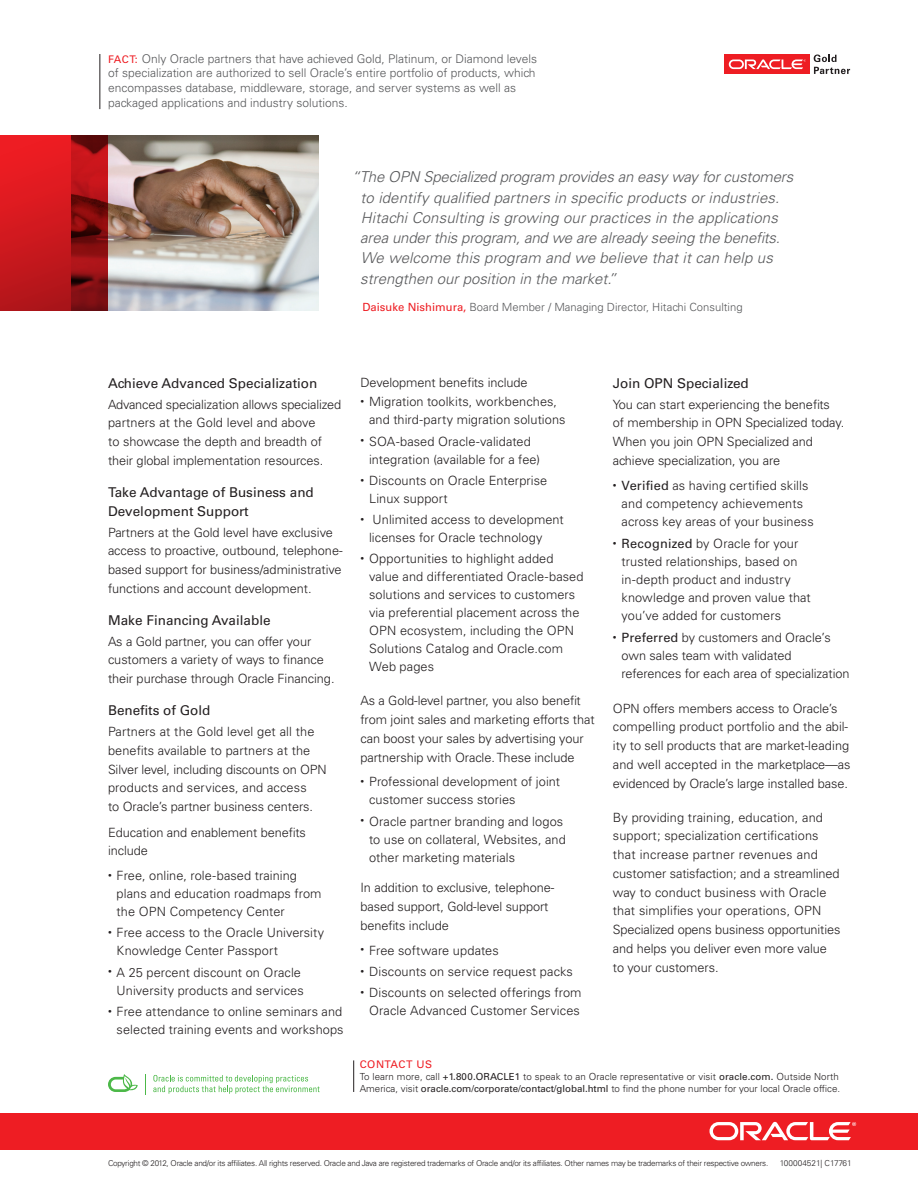
<style>
.page{position:relative;width:918px;height:1188px;background:#fff}
.page>*{position:absolute;margin:0;border:0;box-sizing:border-box;transform-origin:0 0}
.t1{font:italic 300 15px/20.2px "Univers LT Std";letter-spacing:.01em;color:#57585a}
.Main_-_Subhead{font:13.5px/18.8px "Univers LT Std";color:#231f20}
.Main_-_Body_Copy___N{font:300 12.75px/18px "Univers LT Std";letter-spacing:.005em;color:#231f20}
.Main_-_Body_Copy__Wi{font:300 12.75px/18.8px "Univers LT Std";letter-spacing:-.005em;color:#231f20}
.Main_-_Subhead_2__Gr{font:300 12.75px "Univers LT Std";letter-spacing:-.005em;color:#231f20}
.Factiod_-_Body__Gray{font:300 12px/14.7px "Univers LT Std";color:#57585a}
.Quote_-__Author{font:300 11.25px "Univers LT Std";color:#57585a}
.Back_-_CTA__Contact{font:10.5px "Univers LT Std";letter-spacing:.05em;color:#ee1d23}
.Back_-_CTA__Body{font:300 9.75px/12px "Univers LT Std";letter-spacing:.01em;color:#231f20}
.Back_-_Part{font:300 8.25px "Univers LT Std";letter-spacing:-.005em;color:#231f20}
.Back_-_Copyright{font:300 8.1px "Univers LT Std";letter-spacing:-.03em;color:#231f20}
.s1{font-weight:400;font-size:10.5px;color:#ee1d23}
.s2{font-weight:400;color:#ee1d23}
.s3{font-weight:400}
</style>
<div class="page">
<hr style="left:353px;top:1060px;width:1px;height:32px;background:#231f20">
<svg style="left:108px;top:1074px;width:30px;height:18px"></svg>
<svg style="left:153px;top:1075px;width:167px;height:19px"></svg>
<svg style="left:145px;top:1074px;width:1px;height:21px"></svg>
<div style="left:0;top:1113px;width:918px;height:36px;background:#ee1d23"></div>
<svg style="left:710px;top:1122px;width:146px;height:18px"></svg>
<img style="left:108px;top:135px;width:211px;height:175px">
<svg style="left:0;top:135px;width:108px;height:175px;background:#bb151a"></svg>
<hr style="left:100px;top:54px;width:1px;height:55px;background:#231f20">
<div style="left:724px;top:55px;width:85px;height:19px;background:#ee1d23"></div>
<svg style="left:729px;top:59px;width:77px;height:10px"></svg>
<svg style="left:814px;top:55px;width:36px;height:19px"></svg>
<p class="Factiod_-_Body__Gray" style="left:108px;top:51px;width:431px"><span class="s1">FACT:</span> Only Oracle partners that have achieved Gold, Platinum, or Diamond levels of specialization are authorized to sell Oracle’s entire portfolio of products, which encompasses database, middleware, storage, and server systems as well as packaged applications and industry solutions.</p>
<p class="t1" style="left:360px;top:167px;width:435px;text-indent:-8px">“The OPN Specialized program provides an easy way for customers to identify qualified partners in specific products or industries.<br>Hitachi Consulting is growing our practices in the applications area under this program, and we are already seeing the benefits.<br>We welcome this program and we believe that it can help us strengthen our position in the market.”</p>
<p class="Quote_-__Author" style="left:362px;top:300px;width:382px"><span class="s2">Daisuke Nishimura,</span> Board Member / Managing Director, Hitachi Consulting</p>
<p class="Main_-_Subhead" style="left:108px;top:374px;width:211px">Achieve Advanced Specialization</p>
<p class="Main_-_Body_Copy__Wi" style="left:108px;top:395px;width:235px">Advanced specialization allows specialized partners at the Gold level and above<br>to showcase the depth and breadth of their global implementation resources.</p>
<p class="Main_-_Subhead" style="left:108px;top:483px;width:207px">Take Advantage of Business and<br>Development Support</p>
<p class="Main_-_Body_Copy__Wi" style="left:108px;top:523px;width:236px">Partners at the Gold level have exclusive access to proactive, outbound, telephone&shy;based support for business/administrative functions and account development.</p>
<p class="Main_-_Subhead" style="left:108px;top:611px;width:164px">Make Financing Available</p>
<p class="Main_-_Body_Copy__Wi" style="left:108px;top:632px;width:228px">As a Gold partner, you can offer your customers a variety of ways to finance their purchase through Oracle Financing.</p>
<p class="Main_-_Subhead" style="left:108px;top:701px;width:104px">Benefits of Gold</p>
<p class="Main_-_Body_Copy__Wi" style="left:108px;top:722px;width:220px">Partners at the Gold level get all the benefits available to partners at the Silver level, including discounts on OPN products and services, and access<br>to Oracle’s partner business centers.</p>
<p class="Main_-_Body_Copy__Wi" style="left:108px;top:823px;width:199px">Education and enablement benefits include</p>
<p class="Main_-_Body_Copy___N" style="left:117px;top:867px;width:206px;text-indent:-9px"><sup>•</sup> Free, online, role-based training plans and education roadmaps from the OPN Competency Center</p>
<p class="Main_-_Body_Copy___N" style="left:117px;top:924px;width:209px;text-indent:-9px"><sup>•</sup> Free access to the Oracle University<br>Knowledge Center Passport</p>
<p class="Main_-_Body_Copy___N" style="left:108px;top:963px;width:197px;text-align:right"><sup>•</sup> A 25 percent discount on Oracle<br>University products and services</p>
<p class="Main_-_Body_Copy___N" style="left:108px;top:1002px;width:237px;text-align:right"><sup>•</sup> Free attendance to online seminars and selected training events and workshops</p>
<p class="Main_-_Subhead_2__Gr" style="left:360px;top:375px;width:169px">Development benefits include</p>
<p class="Main_-_Body_Copy___N" style="left:369px;top:393px;width:198px;text-indent:-9px"><sup>•</sup> Migration toolkits, workbenches, and third-party migration solutions</p>
<p class="Main_-_Body_Copy___N" style="left:369px;top:432px;width:173px;text-indent:-9px"><sup>•</sup> SOA-based Oracle-validated integration (available for a fee)</p>
<p class="Main_-_Body_Copy___N" style="left:369px;top:471px;width:180px;text-indent:-9px"><sup>•</sup> Discounts on Oracle Enterprise<br>Linux support</p>
<p class="Main_-_Body_Copy___N" style="left:369px;top:511px;width:196px;text-indent:-9px"><sup>•</sup> Unlimited access to development licenses for Oracle technology</p>
<p class="Main_-_Body_Copy___N" style="left:369px;top:550px;width:216px;text-indent:-9px"><sup>•</sup> Opportunities to highlight added value and differentiated Oracle-based solutions and services to customers via preferential placement across the<br>OPN ecosystem, including the OPN<br>Solutions Catalog and Oracle.com<br>Web pages</p>
<p class="Main_-_Body_Copy___N" style="left:360px;top:692px;width:236px;line-height:18.8px">As a Gold-level partner, you also benefit from joint sales and marketing efforts that can boost your sales by advertising your partnership with Oracle. These include</p>
<p class="Main_-_Body_Copy___N" style="left:369px;top:773px;width:193px;text-indent:-9px"><sup>•</sup> Professional development of joint customer success stories</p>
<p class="Main_-_Body_Copy___N" style="left:369px;top:812px;width:198px;text-indent:-9px"><sup>•</sup> Oracle partner branding and logos to use on collateral, Websites, and other marketing materials</p>
<p class="Main_-_Body_Copy___N" style="left:360px;top:878px;width:196px;line-height:18.8px">In addition to exclusive, telephone&shy;based support, Gold-level support benefits include</p>
<p class="Main_-_Body_Copy___N" style="left:360px;top:941px;width:140px"><sup>•</sup> Free software updates</p>
<p class="Main_-_Body_Copy___N" style="left:360px;top:962px;width:214px"><sup>•</sup> Discounts on service request packs</p>
<p class="Main_-_Body_Copy___N" style="left:360px;top:984px;width:223px;text-align:center"><sup>•</sup> Discounts on selected offerings from<br>Oracle Advanced Customer Services</p>
<p class="Main_-_Subhead" style="left:613px;top:374px;width:137px">Join OPN Specialized</p>
<p class="Main_-_Body_Copy__Wi" style="left:613px;top:395px;width:233px">You can start experiencing the benefits of membership in OPN Specialized today.<br>When you join OPN Specialized and achieve specialization, you are</p>
<p class="Main_-_Body_Copy___N" style="left:622px;top:477px;width:194px;text-indent:-9px"><sup>•</sup> <span class="s3">Verified</span> as having certified skills and competency achievements across key areas of your business</p>
<p class="Main_-_Body_Copy___N" style="left:622px;top:535px;width:191px;text-indent:-9px"><sup>•</sup> <span class="s3">Recognized</span> by Oracle for your trusted relationships, based on in-depth product and industry knowledge and proven value that you’ve added for customers</p>
<p class="Main_-_Body_Copy___N" style="left:622px;top:629px;width:230px;text-indent:-9px"><sup>•</sup> <span class="s3">Preferred</span> by customers and Oracle’s own sales team with validated references for each area of specialization</p>
<p class="Main_-_Body_Copy___N" style="left:613px;top:699px;width:239px;line-height:18.8px">OPN offers members access to Oracle’s compelling product portfolio and the abil&shy;ity to sell products that are market-leading and well accepted in the marketplace—as evidenced by Oracle’s large installed base.</p>
<p class="Main_-_Body_Copy___N" style="left:613px;top:808px;width:229px;line-height:18.8px">By providing training, education, and support; specialization certifications that increase partner revenues and customer satisfaction; and a streamlined way to conduct business with Oracle that simplifies your operations, OPN Specialized opens business opportunities and helps you deliver even more value to your customers.</p>
<p class="Back_-_CTA__Contact" style="left:360px;top:1058px;width:74px">CONTACT US</p>
<p class="Back_-_CTA__Body" style="left:360px;top:1071px;width:482px">To learn more, call <span class="s3">+1.800.ORACLE1</span> to speak to an Oracle representative or visit <span class="s3">oracle.com.</span> Outside North<br>America, visit <span class="s3">oracle.com/corporate/contact/global.html</span> to find the phone number for your local Oracle office.</p>
<p class="Back_-_Copyright" style="left:108px;top:1158px;width:662px">Copyright © 2012, Oracle and/or its affiliates. All rights reserved. Oracle and Java are registered trademarks of Oracle and/or its affiliates. Other names may be trademarks of their respective owners.</p>
<p class="Back_-_Part" style="left:780px;top:1158px;width:73px">100004521| C17761</p>
</div>
